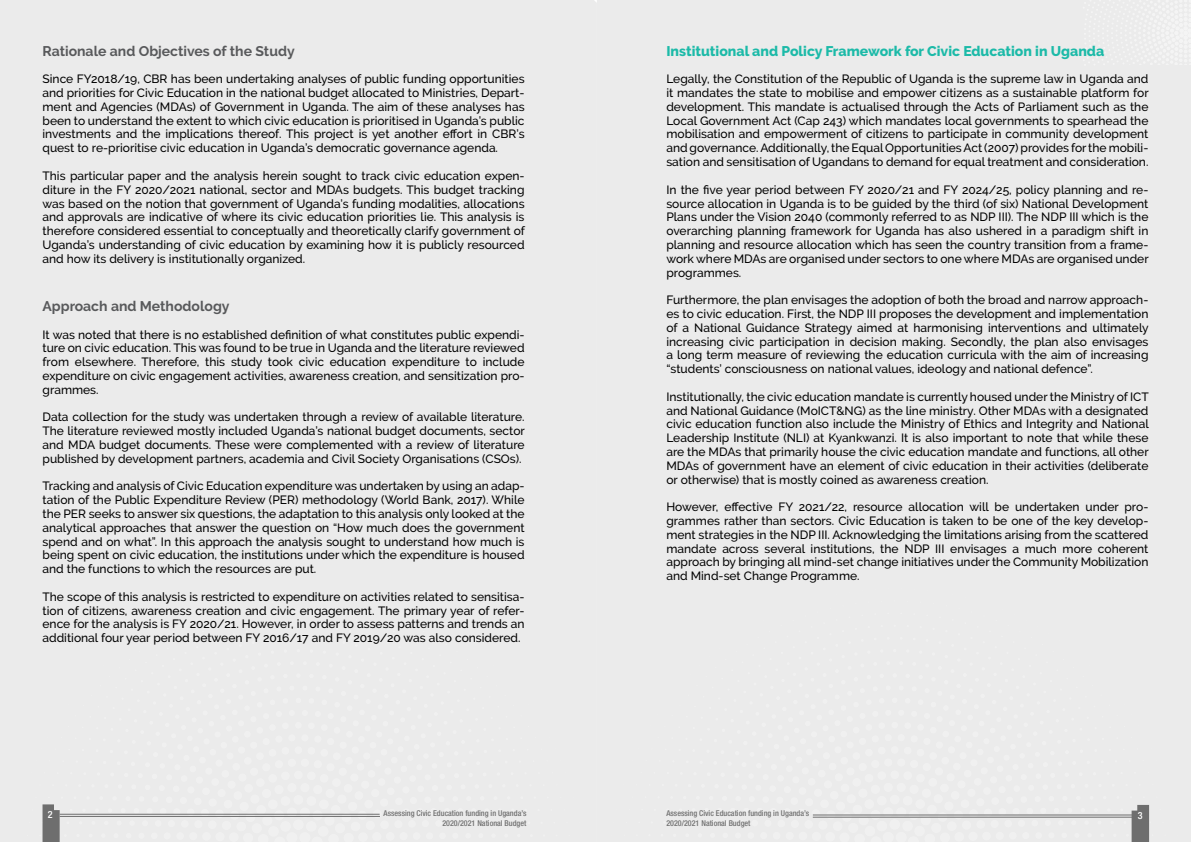
<style>
.page{position:relative;width:1191px;height:842px;background:#fff}
.page>*{position:absolute;margin:0;border:0;box-sizing:border-box;transform-origin:0 0}
.t1{font:800 14px "Raleway";color:#1cbaa8}
.t2{font:700 14px "Raleway";color:#58595b}
.t3{font:500 12px/13.8px "Raleway";color:#000;text-align:justify}
.t4{font:500 condensed 10px "Helvetica Neue";color:#fff}
.t5{font:500 condensed 8px/9.6px "Helvetica Neue";color:#6e6e6e}
</style>
<div class="page">
<div style="left:0;top:0;width:597px;height:842px;background:#ebebeb"></div>
<div style="left:597px;top:0;width:594px;height:576px;background:#ebebeb"></div>
<div style="left:3px;top:576px;width:1188px;height:266px;background:#ebebeb"></div>
<hr style="left:60px;top:814px;width:320px;height:1px;background:#6e6e6e">
<hr style="left:813px;top:815px;width:319px;height:1px;background:#6e6e6e">
<hr style="left:60px;top:816px;width:320px;height:1px;background:#6e6e6e">
<hr style="left:813px;top:817px;width:320px;height:1px;background:#6e6e6e">
<svg style="left:1082px;top:0;width:109px;height:66px"></svg>
<p class="t2" style="left:43px;top:43px;width:254px">Rationale and Objectives of the Study</p>
<p class="t3" style="left:43px;top:72px;width:483px">Since FY2018/19, CBR has been undertaking analyses of public funding opportunities and priorities for Civic Education in the national budget allocated to Ministries, Depart&shy;ment and Agencies (MDAs) of Government in Uganda. The aim of these analyses has been to understand the extent to which civic education is prioritised in Uganda’s public investments and the implications thereof. This project is yet another effort in CBR’s quest to re-prioritise civic education in Uganda’s democratic governance agenda.</p>
<p class="t3" style="left:43px;top:169px;width:484px">This particular paper and the analysis herein sought to track civic education expen&shy;diture in the FY 2020/2021 national, sector and MDAs budgets. This budget tracking was based on the notion that government of Uganda’s funding modalities, allocations and approvals are indicative of where its civic education priorities lie. This analysis is therefore considered essential to conceptually and theoretically clarify government of Uganda’s understanding of civic education by examining how it is publicly resourced and how its delivery is institutionally organized.</p>
<p class="t2" style="left:43px;top:298px;width:188px">Approach and Methodology</p>
<p class="t3" style="left:43px;top:327px;width:483px">It was noted that there is no established definition of what constitutes public expendi&shy;ture on civic education. This was found to be true in Uganda and the literature reviewed from elsewhere. Therefore, this study took civic education expenditure to include expenditure on civic engagement activities, awareness creation, and sensitization pro&shy;grammes.</p>
<p class="t3" style="left:43px;top:410px;width:484px">Data collection for the study was undertaken through a review of available literature.<br>The literature reviewed mostly included Uganda’s national budget documents, sector and MDA budget documents. These were complemented with a review of literature published by development partners, academia and Civil Society Organisations (CSOs).</p>
<p class="t3" style="left:43px;top:479px;width:483px">Tracking and analysis of Civic Education expenditure was undertaken by using an adap&shy;tation of the Public Expenditure Review (PER) methodology (World Bank, 2017). While the PER seeks to answer six questions, the adaptation to this analysis only looked at the analytical approaches that answer the question on “How much does the government spend and on what”. In this approach the analysis sought to understand how much is being spent on civic education, the institutions under which the expenditure is housed and the functions to which the resources are put.</p>
<p class="t3" style="left:43px;top:590px;width:483px">The scope of this analysis is restricted to expenditure on activities related to sensitisa&shy;tion of citizens, awareness creation and civic engagement. The primary year of refer&shy;ence for the analysis is FY 2020/21. However, in order to assess patterns and trends an additional four year period between FY 2016/17 and FY 2019/20 was also considered.</p>
<p class="t1" style="left:666px;top:43px;width:439px">Institutional and Policy Framework for Civic Education in Uganda</p>
<p class="t3" style="left:666px;top:72px;width:484px">Legally, the Constitution of the Republic of Uganda is the supreme law in Uganda and it mandates the state to mobilise and empower citizens as a sustainable platform for development. This mandate is actualised through the Acts of Parliament such as the Local Government Act (Cap 243) which mandates local governments to spearhead the mobilisation and empowerment of citizens to participate in community development and governance. Additionally, the Equal Opportunities Act (2007) provides for the mobili&shy;sation and sensitisation of Ugandans to demand for equal treatment and consideration.</p>
<p class="t3" style="left:666px;top:183px;width:484px">In the five year period between FY 2020/21 and FY 2024/25, policy planning and re&shy;source allocation in Uganda is to be guided by the third (of six) National Development Plans under the Vision 2040 (commonly referred to as NDP III). The NDP III which is the overarching planning framework for Uganda has also ushered in a paradigm shift in planning and resource allocation which has seen the country transition from a frame&shy;work where MDAs are organised under sectors to one where MDAs are organised under programmes.</p>
<p class="t3" style="left:666px;top:293px;width:484px">Furthermore, the plan envisages the adoption of both the broad and narrow approach&shy;es to civic education. First, the NDP III proposes the development and implementation of a National Guidance Strategy aimed at harmonising interventions and ultimately increasing civic participation in decision making. Secondly, the plan also envisages a long term measure of reviewing the education curricula with the aim of increasing “students’ consciousness on national values, ideology and national defence”.</p>
<p class="t3" style="left:666px;top:390px;width:484px">Institutionally, the civic education mandate is currently housed under the Ministry of ICT and National Guidance (MoICT&amp;NG) as the line ministry. Other MDAs with a designated civic education function also include the Ministry of Ethics and Integrity and National Leadership Institute (NLI) at Kyankwanzi. It is also important to note that while these are the MDAs that primarily house the civic education mandate and functions, all other MDAs of government have an element of civic education in their activities (deliberate or otherwise) that is mostly coined as awareness creation.</p>
<p class="t3" style="left:666px;top:500px;width:483px">However, effective FY 2021/22, resource allocation will be undertaken under pro&shy;grammes rather than sectors. Civic Education is taken to be one of the key develop&shy;ment strategies in the NDP III. Acknowledging the limitations arising from the scattered mandate across several institutions, the NDP III envisages a much more coherent approach by bringing all mind-set change initiatives under the Community Mobilization and Mind-set Change Programme.</p>
<p class="t5" style="left:384px;top:808px;width:144px;text-align:right">Assessing Civic Education funding in Uganda’s<br>2020/2021 National Budget</p>
<p class="t5" style="left:666px;top:808px;width:144px">Assessing Civic Education funding in Uganda’s<br>2020/2021 National Budget</p>
<p class="t4" style="left:48px;top:809px;width:6px">2</p>
<p class="t4" style="left:1137px;top:809px;width:6px">3</p>
</div>
